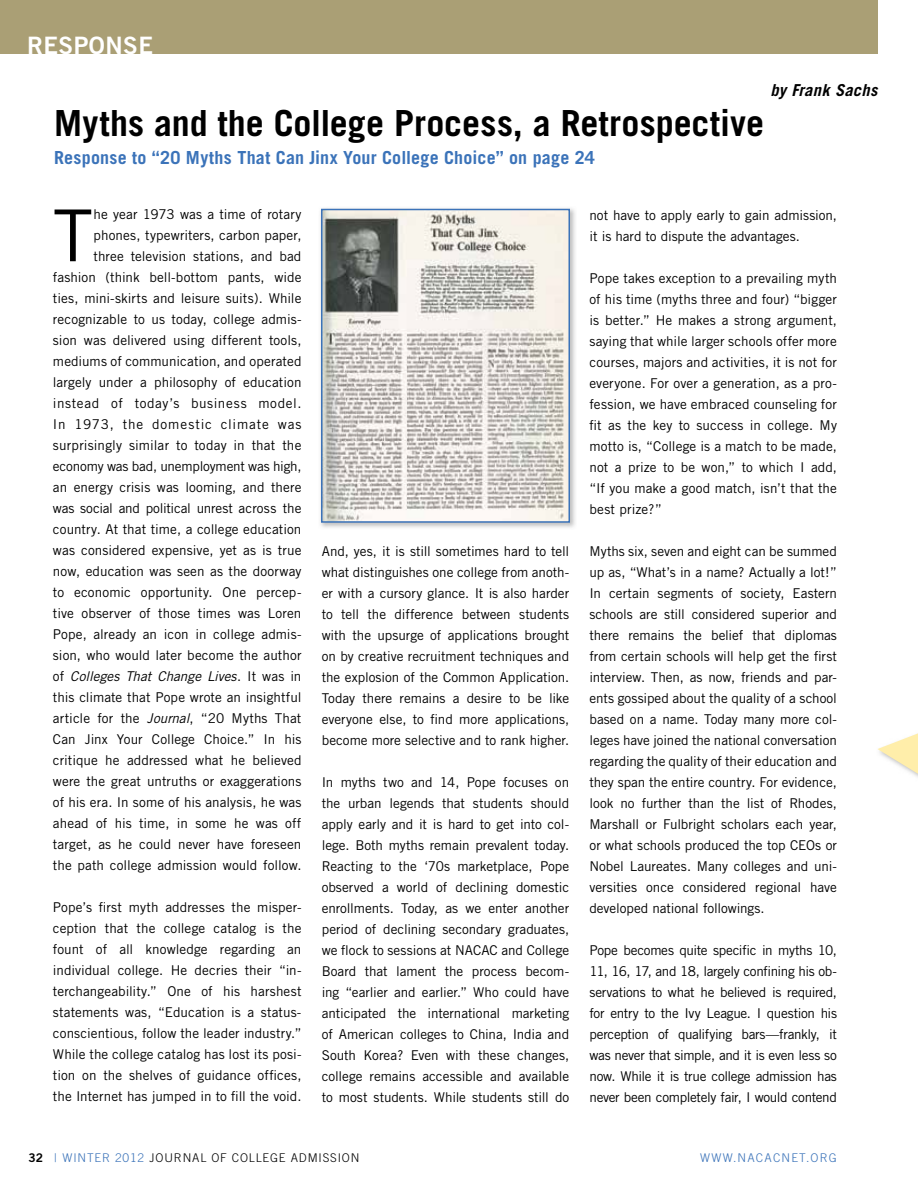
<style>
.page{position:relative;width:918px;height:1188px;background:#fff}
.page>*{position:absolute;margin:0;border:0;box-sizing:border-box;transform-origin:0 0}
.t1{font:71.7px "Trade Gothic";color:#000}
.t2{font:700 36px "Trade Gothic";color:#000}
.t3{font:24px "Trade Gothic Bold Two";letter-spacing:.02em;color:#fff}
.t4{font:700 18px "Trade Gothic";letter-spacing:.01em;color:#3b73b9}
.t5{font:italic 700 16.5px "Trade Gothic";letter-spacing:.02em;color:#000}
.t6{font:13.5px/21px "Trade Gothic";letter-spacing:.005em;color:#000;text-align:justify}
.t7{font:300 12px "Trade Gothic";letter-spacing:.07em;color:#000}
.t8{font:300 12px "Trade Gothic";letter-spacing:.1em;color:#3b73b9}
.s1{font-style:italic}
.s2{font-family:"Trade Gothic Bold Two";font-weight:400}
.s3{color:#3b73b9}
</style>
<div class="page">
<div style="left:0;top:0;width:878px;height:54px;background:#aa9f75"></div>
<img style="left:320px;top:208px;width:255px;height:320px">
<img style="left:324px;top:212px;width:243px;height:308px">
<div style="left:321px;top:209px;width:249px;height:314px;border:2px solid #3b73b9"></div>
<svg style="left:878px;top:733px;width:40px;height:41px"></svg>
<h3 class="t3" style="left:27px;top:31px;width:128px">RESPONSE</h3>
<h2 class="t2" style="left:54px;top:101px;width:711px">Myths and the College Process, a Retrospective</h2>
<h3 class="t4" style="left:54px;top:147px;width:542px">Response to “20 Myths That Can Jinx Your College Choice” on page 24</h3>
<p class="t5" style="left:770px;top:80px;width:109px">by Frank Sachs</p>
<p class="t6" style="left:53px;top:204px;width:250px;text-align:right">he year 1973 was a time of rotary phones, typewriters, carbon paper,<br>three television stations, and bad fashion (think bell-bottom pants, wide ties, mini-skirts and leisure suits). While recognizable to us today, college admis&shy;sion was delivered using different tools, mediums of communication, and operated largely under a philosophy of education instead of today’s business model.<br>In 1973, the domestic climate was surprisingly similar to today in that the economy was bad, unemployment was high, an energy crisis was looming, and there was social and political unrest across the country. At that time, a college education was considered expensive, yet as is true now, education was seen as the doorway to economic opportunity. One percep&shy;tive observer of those times was Loren Pope, already an icon in college admis&shy;sion, who would later become the author of <span class="s1">Colleges That Change Lives</span>. It was in this climate that Pope wrote an insightful article for the <span class="s1">Journal</span>, “20 Myths That Can Jinx Your College Choice.” In his critique he addressed what he believed were the great untruths or exaggerations of his era. In some of his analysis, he was ahead of his time, in some he was off target, as he could never have foreseen the path college admission would follow.</p>
<p class="t6" style="left:53px;top:897px;width:250px">Pope’s first myth addresses the misper&shy;ception that the college catalog is the fount of all knowledge regarding an individual college. He decries their “in&shy;terchangeability.” One of his harshest statements was, “Education is a status&shy;conscientious, follow the leader industry.” While the college catalog has lost its posi&shy;tion on the shelves of guidance offices, the Internet has jumped in to fill the void.</p>
<h1 class="t1" style="left:53px;top:192px;width:41px">T</h1>
<p class="t6" style="left:322px;top:540px;width:249px">And, yes, it is still sometimes hard to tell what distinguishes one college from anoth&shy;er with a cursory glance. It is also harder to tell the difference between students with the upsurge of applications brought on by creative recruitment techniques and the explosion of the Common Application.<br>Today there remains a desire to be like everyone else, to find more applications, become more selective and to rank higher.</p>
<p class="t6" style="left:322px;top:771px;width:249px">In myths two and 14, Pope focuses on the urban legends that students should apply early and it is hard to get into col&shy;lege. Both myths remain prevalent today.<br>Reacting to the ‘70s marketplace, Pope observed a world of declining domestic enrollments. Today, as we enter another period of declining secondary graduates, we flock to sessions at NACAC and College Board that lament the process becom&shy;ing “earlier and earlier.” Who could have anticipated the international marketing of American colleges to China, India and South Korea? Even with these changes, college remains accessible and available to most students. While students still do</p>
<p class="t6" style="left:589px;top:204px;width:249px">not have to apply early to gain admission, it is hard to dispute the advantages.</p>
<p class="t6" style="left:589px;top:267px;width:249px">Pope takes exception to a prevailing myth of his time (myths three and four) “bigger is better.” He makes a strong argument, saying that while larger schools offer more courses, majors and activities, it is not for everyone. For over a generation, as a pro&shy;fession, we have embraced counseling for fit as the key to success in college. My motto is, “College is a match to be made, not a prize to be won,” to which I add, “If you make a good match, isn’t that the best prize?”</p>
<p class="t6" style="left:589px;top:540px;width:249px">Myths six, seven and eight can be summed up as, “What’s in a name? Actually a lot!” In certain segments of society, Eastern schools are still considered superior and there remains the belief that diplomas from certain schools will help get the first interview. Then, as now, friends and par&shy;ents gossiped about the quality of a school based on a name. Today many more col&shy;leges have joined the national conversation regarding the quality of their education and they span the entire country. For evidence, look no further than the list of Rhodes, Marshall or Fulbright scholars each year, or what schools produced the top CEOs or Nobel Laureates. Many colleges and uni&shy;versities once considered regional have developed national followings.</p>
<p class="t6" style="left:589px;top:939px;width:249px">Pope becomes quite specific in myths 10, 11, 16, 17, and 18, largely confining his ob&shy;servations to what he believed is required, for entry to the Ivy League. I question his perception of qualifying bars—frankly, it was never that simple, and it is even less so now. While it is true college admission has never been completely fair, I would contend</p>
<p class="t7" style="left:28px;top:1150px;width:332px"><span class="s2">32</span> <span class="s3">| WINTER 2012</span> JOURNAL OF COLLEGE ADMISSION</p>
<p class="t8" style="left:700px;top:1150px;width:138px">WWW.NACACNET.ORG</p>
</div>
